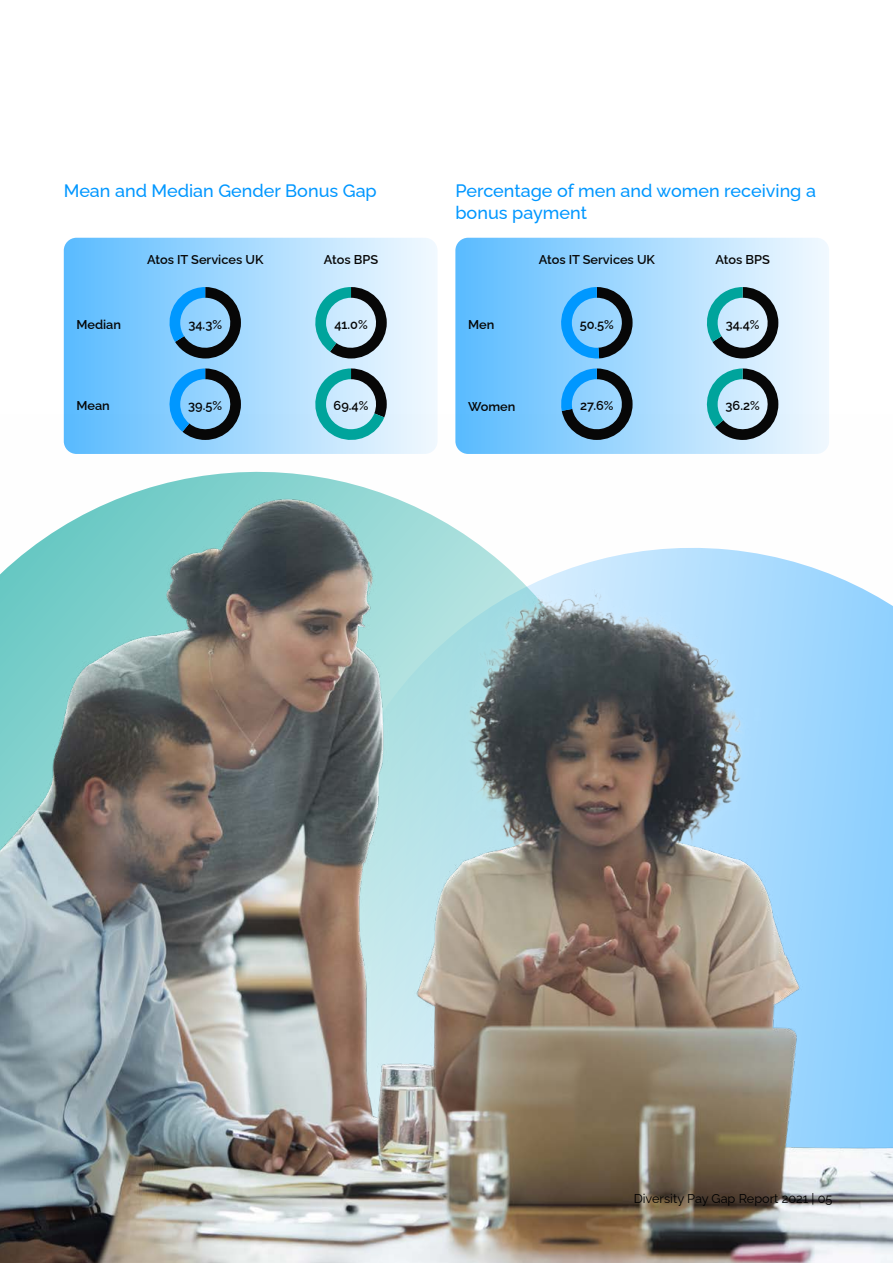
<style>
.page{position:relative;width:893px;height:1263px;background:#fff}
.page>*{position:absolute;margin:0;border:0;box-sizing:border-box;transform-origin:0 0}
.t1{font:500 18px/21.6px "Raleway";color:#0097ff}
.t2{font:600 12.75px "Raleway";color:#060606}
.t3{font:12.75px "Raleway";color:#000}
</style>
<div class="page">
<div style="left:64px;top:238px;width:374px;height:216px;background:linear-gradient(to right,#5abbff,#f3faff);border-radius:13px"></div>
<img style="left:0;top:414px;width:893px;height:849px">
<svg style="left:164px;top:287px;width:77px;height:71px;background:#5e99c2"></svg>
<svg style="left:311px;top:287px;width:76px;height:71px;background:#82acb7"></svg>
<svg style="left:165px;top:368px;width:76px;height:72px;background:#5d9bc6"></svg>
<svg style="left:311px;top:368px;width:76px;height:77px;background:#87c1cc"></svg>
<div style="left:455px;top:238px;width:374px;height:216px;background:linear-gradient(to right,#5abbff,#f3f9ff);border-radius:13px"></div>
<svg style="left:702px;top:287px;width:76px;height:71px;background:#82a9b4"></svg>
<svg style="left:560px;top:287px;width:73px;height:73px;background:#5da1d0"></svg>
<svg style="left:558px;top:368px;width:75px;height:72px;background:#5d94bb"></svg>
<svg style="left:702px;top:368px;width:76px;height:72px;background:#83abb6"></svg>
<h1 class="t1" style="left:64px;top:178px;width:315px">Mean and Median Gender Bonus Gap</h1>
<h1 class="t1" style="left:455px;top:178px;width:362px">Percentage of men and women receiving a bonus payment</h1>
<p class="t2" style="left:147px;top:250px;width:118px">Atos IT Services UK</p>
<p class="t2" style="left:324px;top:250px;width:56px">Atos BPS</p>
<p class="t2" style="left:539px;top:250px;width:118px">Atos IT Services UK</p>
<p class="t2" style="left:715px;top:250px;width:56px">Atos BPS</p>
<p class="t2" style="left:77px;top:314px;width:46px">Median</p>
<p class="t2" style="left:188px;top:314px;width:35px">34.3%</p>
<p class="t2" style="left:334px;top:314px;width:35px">41.0%</p>
<p class="t2" style="left:468px;top:314px;width:28px">Men</p>
<p class="t2" style="left:580px;top:314px;width:36px">50.5%</p>
<p class="t2" style="left:726px;top:314px;width:35px">34.4%</p>
<p class="t2" style="left:77px;top:395px;width:35px">Mean</p>
<p class="t2" style="left:188px;top:395px;width:35px">39.5%</p>
<p class="t2" style="left:334px;top:395px;width:36px">69.4%</p>
<p class="t2" style="left:468px;top:396px;width:49px">Women</p>
<p class="t2" style="left:580px;top:395px;width:35px">27.6%</p>
<p class="t2" style="left:726px;top:395px;width:36px">36.2%</p>
<p class="t3" style="left:634px;top:1189px;width:200px">Diversity Pay Gap Report 2021 | 05</p>
</div>
